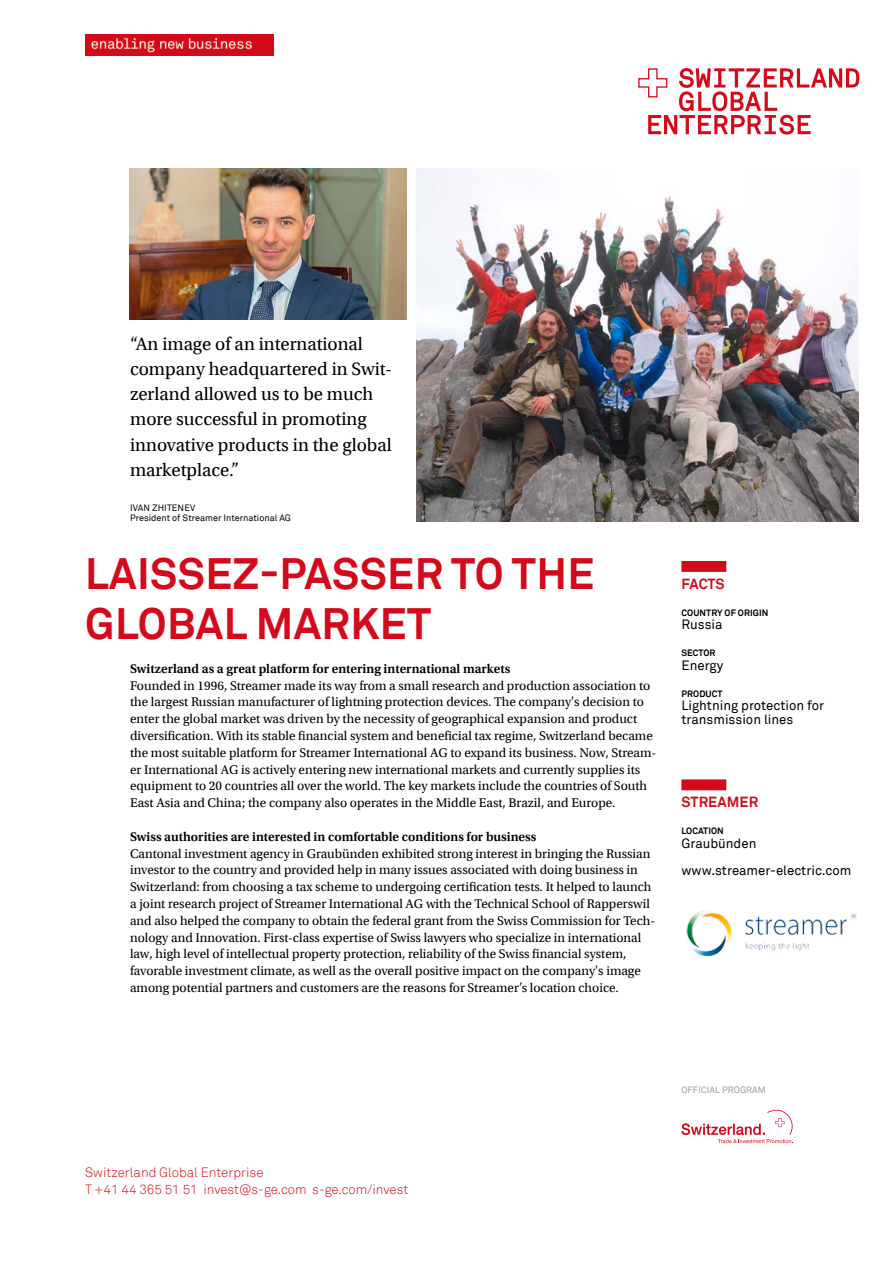
<style>
.page{position:relative;width:893px;height:1263px;background:#fff}
.page>*{position:absolute;margin:0;border:0;box-sizing:border-box;transform-origin:0 0}
.t1{font:42.9px/50.4px "Akkurat S GE Bold";letter-spacing:.01em;color:#d40919}
.t2{font:18.75px/25.2px "Utopia S GE Regular";color:#000}
.t3{font:14.4px "Akkurat S GE Bold";letter-spacing:.01em;color:#d40919}
.t4{font:13.2px/16.8px "Utopia S GE Regular";color:#000}
.t5{font:13.2px "Utopia S GE Semibold";color:#000}
.t6{font:13.2px/13.5px "Akkurat S GE Regular";color:#000}
.t7{font:13.2px/16.8px "Akkurat S GE Light";color:#d40919}
.t8{font:9px/10.5px "Akkurat S GE Regular";color:#000}
.t9{font:9px "Akkurat S GE Bold";letter-spacing:.01em;color:#000}
.t10{font:9px "Akkurat S GE Regular";letter-spacing:.01em;color:#9c9c9d}
</style>
<div class="page">
<div style="left:681px;top:561px;width:45px;height:11px;background:#d40919"></div>
<div style="left:681px;top:779px;width:45px;height:11px;background:#d40919"></div>
<svg style="left:681px;top:1110px;width:112px;height:33px"></svg>
<img style="left:130px;top:168px;width:276px;height:151px">
<img style="left:417px;top:168px;width:442px;height:353px">
<svg style="left:638px;top:68px;width:221px;height:67px"></svg>
<img style="left:687px;top:910px;width:169px;height:45px">
<img style="left:85px;top:34px;width:188px;height:22px">
<h2 class="t2" style="left:130px;top:330px;width:263px">“An image of an international company headquartered in Swit&shy;zerland allowed us to be much more successful in promoting innovative products in the global marketplace.”</h2>
<p class="t8" style="left:130px;top:502px;width:162px">IVAN ZHITENEV<br>President of Streamer International AG</p>
<h1 class="t1" style="left:85px;top:547px;width:511px">LAISSEZ-PASSER TO THE<br>GLOBAL MARKET</h1>
<p class="t5" style="left:130px;top:659px;width:382px">Switzerland as a great platform for entering international markets</p>
<p class="t4" style="left:130px;top:676px;width:528px">Founded in 1996, Streamer made its way from a small research and production association to the largest Russian manufacturer of lightning protection devices. The company's decision to enter the global market was driven by the necessity of geographical expansion and product diversification. With its stable financial system and beneficial tax regime, Switzerland became the most suitable platform for Streamer International AG to expand its business. Now, Stream&shy;er International AG is actively entering new international markets and currently supplies its equipment to 20 countries all over the world. The key markets include the countries of South East Asia and China; the company also operates in the Middle East, Brazil, and Europe.</p>
<p class="t5" style="left:130px;top:827px;width:408px">Swiss authorities are interested in comfortable conditions for business</p>
<p class="t4" style="left:130px;top:844px;width:527px">Cantonal investment agency in Graubünden exhibited strong interest in bringing the Russian investor to the country and provided help in many issues associated with doing business in Switzerland: from choosing a tax scheme to undergoing certification tests. It helped to launch a joint research project of Streamer International AG with the Technical School of Rapperswil and also helped the company to obtain the federal grant from the Swiss Commission for Tech&shy;nology and Innovation. First-class expertise of Swiss lawyers who specialize in international law, high level of intellectual property protection, reliability of the Swiss financial system, favorable investment climate, as well as the overall positive impact on the company's image among potential partners and customers are the reasons for Streamer’s location choice.</p>
<p class="t3" style="left:681px;top:573px;width:45px">FACTS</p>
<p class="t9" style="left:681px;top:606px;width:88px">COUNTRY OF ORIGIN</p>
<p class="t6" style="left:681px;top:617px;width:43px">Russia</p>
<p class="t9" style="left:681px;top:646px;width:36px">SECTOR</p>
<p class="t6" style="left:681px;top:658px;width:44px">Energy</p>
<p class="t9" style="left:681px;top:687px;width:42px">PRODUCT</p>
<p class="t6" style="left:681px;top:698px;width:144px">Lightning protection for transmission lines</p>
<p class="t3" style="left:681px;top:791px;width:78px">STREAMER</p>
<p class="t9" style="left:681px;top:824px;width:44px">LOCATION</p>
<p class="t6" style="left:681px;top:829px;width:172px;line-height:27px">Graubünden www.streamer-electric.com</p>
<p class="t7" style="left:85px;top:1163px;width:325px">Switzerland Global Enterprise<br>T +41 44 365 51 51 invest@s-ge.com s-ge.com/invest</p>
<p class="t10" style="left:681px;top:1083px;width:86px">OFFICIAL PROGRAM</p>
</div>
